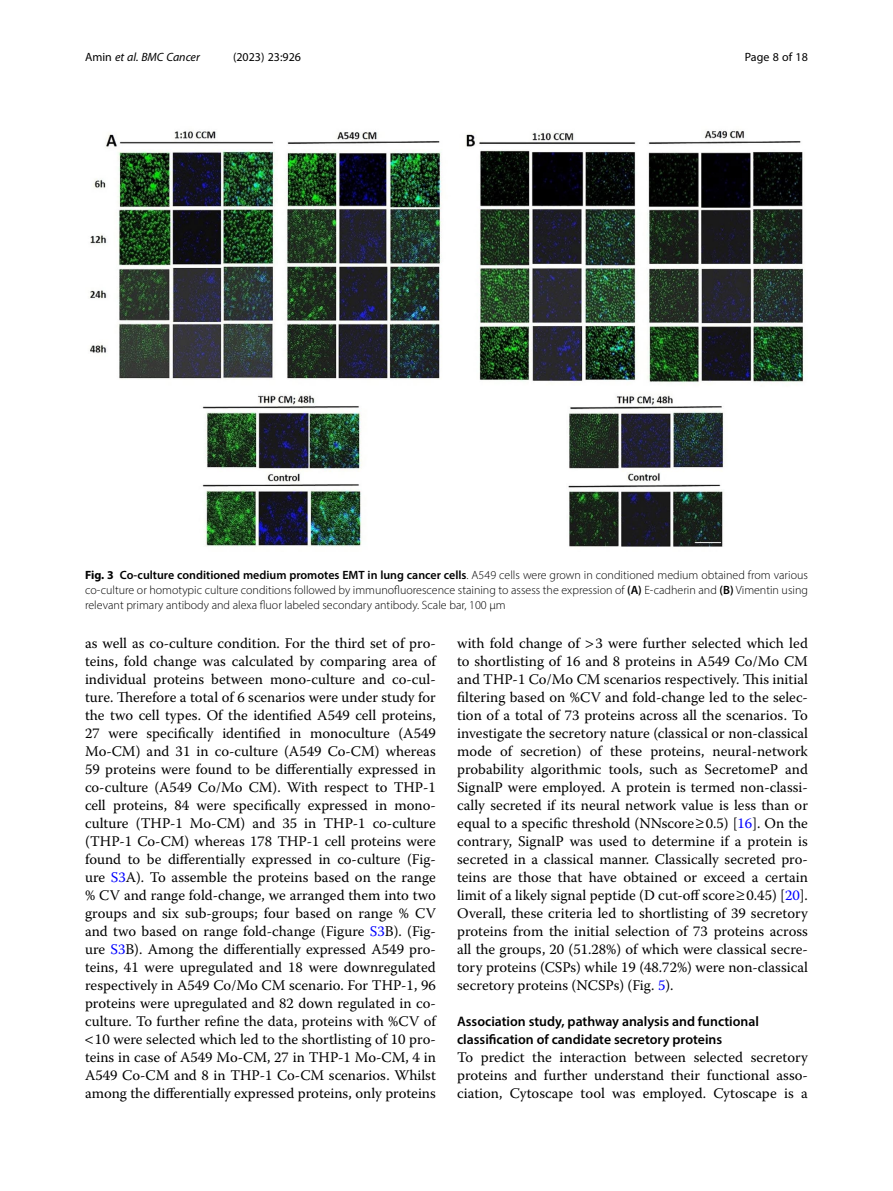
<style>
.page{position:relative;width:893px;height:1191px;background:#fff}
.page>*{position:absolute;margin:0;border:0;box-sizing:border-box;transform-origin:0 0}
.Body_Text{font:14.7px/18px "Warnock Pro";color:#000;text-align:justify}
.Head_2{font:600 13.8px/18px "Myriad Pro";color:#000}
.Figure_Caption{font:300 12px/15px "Myriad Pro";color:#000;text-align:justify}
.t1{font:12px "Myriad Pro";color:#000}
.t2{font:italic 12px "Myriad Pro";color:#000}
.s1{font-style:normal}
.s2{font-weight:700}
.s3{font-weight:600}
.s4{color:#00f}
</style>
<div class="page">
<img style="left:90px;top:131px;width:714px;height:416px">
<p class="t2" style="left:85px;top:50px;width:116px"><span class="s1">Amin</span> et al. BMC Cancer</p>
<p class="t1" style="left:233px;top:50px;width:70px">(2023) 23:926</p>
<p class="t1" style="left:745px;top:50px;width:65px">Page 8 of 18</p>
<p class="Figure_Caption" style="left:85px;top:567px;width:724px"><span class="s2">Fig. 3</span> <span class="s3">Co-culture conditioned medium promotes EMT in lung cancer cells</span>. A549 cells were grown in conditioned medium obtained from various co-culture or homotypic culture conditions followed by immunofluorescence staining to assess the expression of <span class="s3">(A)</span> E-cadherin and <span class="s3">(B)</span> Vimentin using relevant primary antibody and alexa fluor labeled secondary antibody. Scale bar, 100 μm</p>
<p class="Body_Text" style="left:85px;top:634px;width:352px;text-align:right">as well as co-culture condition. For the third set of pro&shy;teins, fold change was calculated by comparing area of individual proteins between mono-culture and co-cul&shy;ture. Therefore a total of 6 scenarios were under study for the two cell types. Of the identified A549 cell proteins, 27 were specifically identified in monoculture (A549<br>Mo-CM) and 31 in co-culture (A549 Co-CM) whereas 59 proteins were found to be differentially expressed in co-culture (A549 Co/Mo CM). With respect to THP-1 cell proteins, 84 were specifically expressed in mono&shy;culture (THP-1 Mo-CM) and 35 in THP-1 co-culture (THP-1 Co-CM) whereas 178 THP-1 cell proteins were found to be differentially expressed in co-culture (Fig&shy;ure <span class="s4">S3</span>A). To assemble the proteins based on the range % CV and range fold-change, we arranged them into two groups and six sub-groups; four based on range % CV and two based on range fold-change (Figure <span class="s4">S3</span>B). (Fig&shy;ure <span class="s4">S3</span>B). Among the differentially expressed A549 pro&shy;teins, 41 were upregulated and 18 were downregulated respectively in A549 Co/Mo CM scenario. For THP-1, 96 proteins were upregulated and 82 down regulated in co&shy;culture. To further refine the data, proteins with %CV of 10 were selected which led to the shortlisting of 10 pro&shy;teins in case of A549 Mo-CM, 27 in THP-1 Mo-CM, 4 in A549 Co-CM and 8 in THP-1 Co-CM scenarios. Whilst among the differentially expressed proteins, only proteins</p>
<p class="Body_Text" style="left:457px;top:634px;width:352px">with fold change of 3 were further selected which led to shortlisting of 16 and 8 proteins in A549 Co/Mo CM and THP-1 Co/Mo CM scenarios respectively. This initial filtering based on %CV and fold-change led to the selec&shy;tion of a total of 73 proteins across all the scenarios. To investigate the secretory nature (classical or non-classical mode of secretion) of these proteins, neural-network probability algorithmic tools, such as SecretomeP and SignalP were employed. A protein is termed non-classi&shy;cally secreted if its neural network value is less than or equal to a specific threshold (NNscore≥0.5) [<span class="s4">16</span>]. On the contrary, SignalP was used to determine if a protein is secreted in a classical manner. Classically secreted pro&shy;teins are those that have obtained or exceed a certain limit of a likely signal peptide (D cut-off score≥0.45) [<span class="s4">20</span>].<br>Overall, these criteria led to shortlisting of 39 secretory proteins from the initial selection of 73 proteins across all the groups, 20 (51.28%) of which were classical secre&shy;tory proteins (CSPs) while 19 (48.72%) were non-classical secretory proteins (NCSPs) (Fig. <span class="s4">5</span>).</p>
<p class="Head_2" style="left:457px;top:1012px;width:303px">Association study, pathway analysis and functional classification of candidate secretory proteins</p>
<p class="Body_Text" style="left:457px;top:1048px;width:352px">To predict the interaction between selected secretory proteins and further understand their functional asso&shy;ciation, Cytoscape tool was employed. Cytoscape is a</p>
</div>
